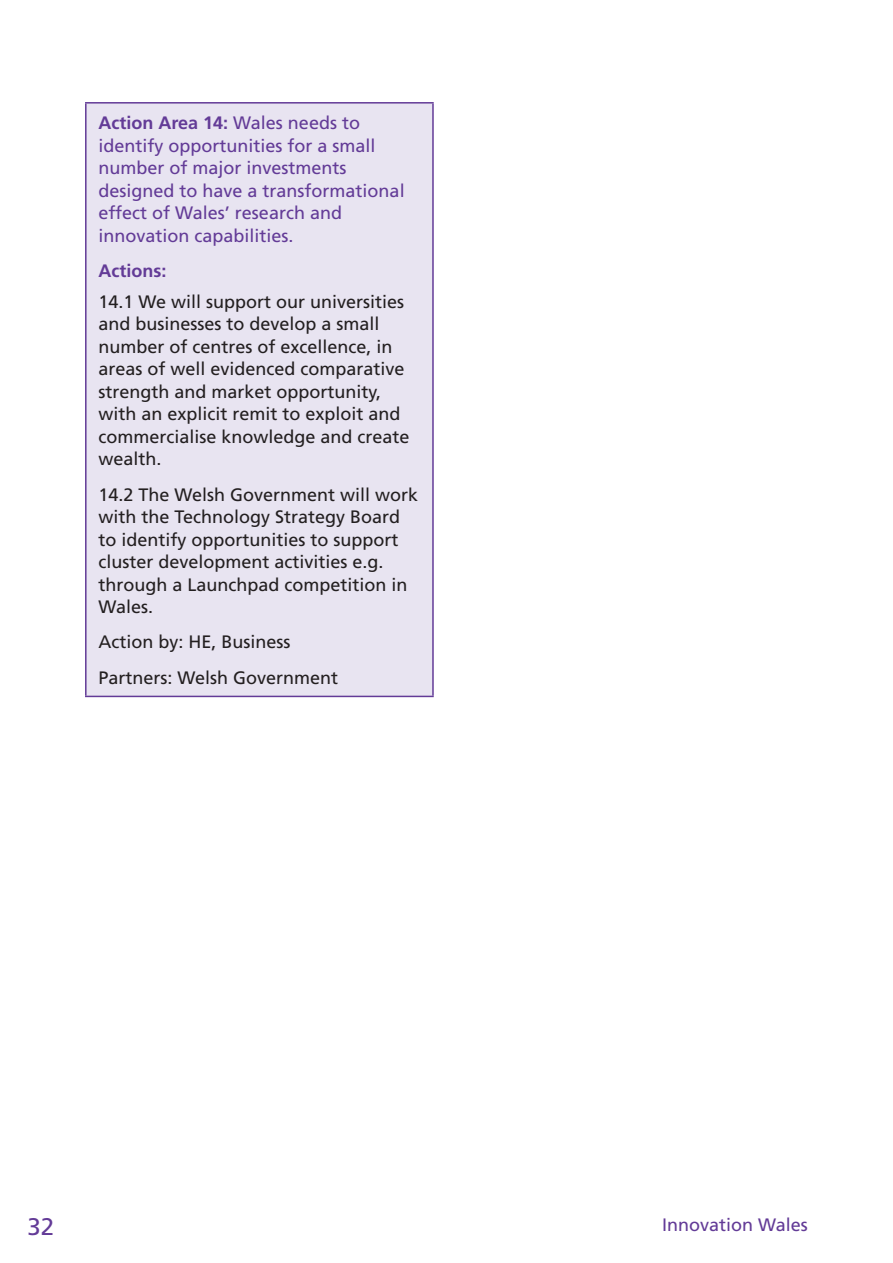
<style>
.page{position:relative;width:893px;height:1263px;background:#fff}
.page>*{position:absolute;margin:0;border:0;box-sizing:border-box;transform-origin:0 0}
.t1{font:24px "Frutiger";color:#633b97}
.Body_Copy{font:18px/22.5px "Frutiger";color:#231f20}
.Small_Title{font:18px/22.5px "Frutiger";color:#633b97}
.Small_Title-2{font:700 18px "Frutiger";color:#633b97}
.s1{font-weight:700}
</style>
<div class="page">
<div style="left:86px;top:103px;width:347px;height:593px;background:#e8e4f1"></div>
<hr style="left:85px;top:102px;width:349px;height:2px;background:#633b97">
<hr style="left:85px;top:104px;width:2px;height:592px;background:#633b97">
<hr style="left:432px;top:104px;width:2px;height:592px;background:#633b97">
<hr style="left:85px;top:696px;width:349px;height:1px;background:#633b97">
<p class="Small_Title" style="left:99px;top:112px;width:308px"><span class="s1">Action Area 14:</span> Wales needs to identify opportunities for a small number of major investments designed to have a transformational effect of Wales’ research and innovation capabilities.</p>
<p class="Small_Title-2" style="left:99px;top:260px;width:69px">Actions:</p>
<p class="Body_Copy" style="left:99px;top:290px;width:313px">14.1 We will support our universities and businesses to develop a small number of centres of excellence, in areas of well evidenced comparative strength and market opportunity, with an explicit remit to exploit and commercialise knowledge and create wealth.</p>
<p class="Body_Copy" style="left:99px;top:483px;width:321px">14.2 The Welsh Government will work with the Technology Strategy Board to identify opportunities to support cluster development activities e.g. through a Launchpad competition in<br>Wales.</p>
<p class="Body_Copy" style="left:99px;top:631px;width:194px">Action by: HE, Business</p>
<p class="Body_Copy" style="left:99px;top:666px;width:241px">Partners: Welsh Government</p>
<h1 class="t1" style="left:27px;top:1212px;width:28px">32</h1>
<p class="Small_Title" style="left:662px;top:1213px;width:147px">Innovation Wales</p>
</div>
